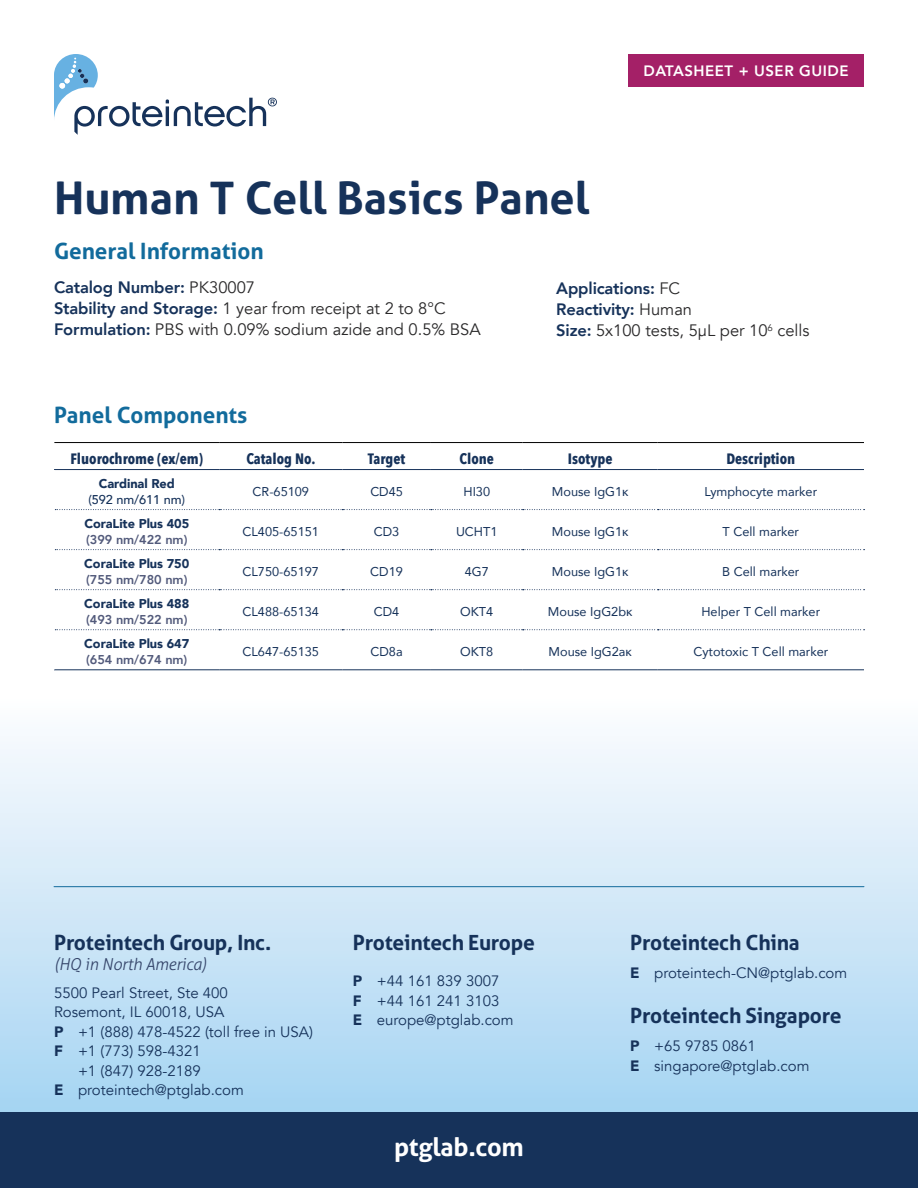
<style>
.page{position:relative;width:918px;height:1188px;background:#fff}
.page>*{position:absolute;margin:0;border:0;box-sizing:border-box;transform-origin:0 0}
.t1{font:700 45px "Aller";color:#16325a}
.t2{font:700 25.5px "Aller";letter-spacing:-.01em;color:#fff}
.t3{font:700 22.5px "Aller";color:#126b9c}
.t4{font:700 21px "Aller";letter-spacing:-.01em;color:#16325a}
.t5{font:16.5px/21px "Avenir";color:#292829}
.t6{font:italic 300 16.5px "Aller";letter-spacing:-.01em;color:#35456a}
.t7{font:15px/19.5px "Avenir";color:#16325a}
.t8{font:700 15px "Avenir Next Condensed";color:#16325a}
.t9{font:800 15px "Avenir";letter-spacing:.035em;color:#fff}
.t10{font:12.75px "Avenir";color:#16325a}
.t11{font:900 12.75px "Avenir";letter-spacing:-.005em;color:#16325a}
.t12{font:800 12.75px "Avenir";letter-spacing:-.005em;color:#525a7b}
.t13{font:500 12.75px "Avenir";letter-spacing:-.005em;color:#16325a}
.s1{font-weight:800;color:#16325a}
.s2{font-family:"Myriad Pro"}
.s3{font-weight:900}
</style>
<div class="page">
<div style="left:0;top:696px;width:918px;height:438px;background:linear-gradient(to bottom,#fff,#9ecfee)"></div>
<div style="left:0;top:1113px;width:918px;height:75px;background:#16325a"></div>
<svg style="left:54px;top:54px;width:223px;height:81px"></svg>
<div style="left:628px;top:54px;width:236px;height:32px;background:#a42067"></div>
<hr style="left:54px;top:886px;width:810px;height:1px;background:#126b9c">
<hr style="left:54px;top:442px;width:165px;height:1px;background:#000">
<hr style="left:219px;top:442px;width:123px;height:1px;background:#000">
<hr style="left:342px;top:442px;width:89px;height:1px;background:#000">
<hr style="left:431px;top:442px;width:92px;height:1px;background:#000">
<hr style="left:523px;top:442px;width:135px;height:1px;background:#000">
<hr style="left:658px;top:442px;width:206px;height:1px;background:#000">
<hr style="left:54px;top:469px;width:165px;height:1px;background:#16315a">
<hr style="left:219px;top:469px;width:123px;height:1px;background:#16315a">
<hr style="left:342px;top:469px;width:89px;height:1px;background:#16315a">
<hr style="left:431px;top:469px;width:92px;height:1px;background:#16315a">
<hr style="left:523px;top:469px;width:135px;height:1px;background:#16315a">
<hr style="left:658px;top:469px;width:206px;height:1px;background:#16315a">
<hr style="left:54px;top:669px;width:165px;height:1px;background:#16325a">
<hr style="left:219px;top:669px;width:123px;height:1px;background:#16325a">
<hr style="left:342px;top:669px;width:89px;height:1px;background:#16325a">
<hr style="left:431px;top:669px;width:92px;height:1px;background:#16325a">
<hr style="left:523px;top:669px;width:135px;height:1px;background:#16325a">
<hr style="left:658px;top:669px;width:206px;height:1px;background:#16325a">
<svg style="left:55px;top:509px;width:810px;height:1px"></svg>
<svg style="left:55px;top:549px;width:810px;height:1px"></svg>
<svg style="left:55px;top:589px;width:810px;height:1px"></svg>
<svg style="left:55px;top:629px;width:810px;height:1px"></svg>
<h1 class="t1" style="left:54px;top:169px;width:537px">Human T Cell Basics Panel</h1>
<p class="t9" style="left:643px;top:59px;width:207px">DATASHEET + USER GUIDE</p>
<h3 class="t3" style="left:54px;top:236px;width:211px">General Information</h3>
<p class="t5" style="left:54px;top:277px;width:428px"><span class="s1">Catalog Number:</span> PK30007<br><span class="s1">Stability and Storage:</span> 1 year from receipt at 2 to 8°C<br><span class="s1">Formulation:</span> PBS with 0.09% sodium azide and 0.5% BSA</p>
<p class="t5" style="left:556px;top:278px;width:255px"><span class="s1">Applications:</span> FC<br><span class="s1">Reactivity:</span> Human<br><span class="s1">Size:</span> 5x100 tests, 5μL per 10<sup>6</sup> cells</p>
<h3 class="t3" style="left:54px;top:400px;width:195px">Panel Components</h3>
<p class="t8" style="left:70px;top:449px;width:134px">Fluorochrome (ex/em)</p>
<p class="t8" style="left:247px;top:449px;width:70px">Catalog No.</p>
<p class="t8" style="left:368px;top:449px;width:39px">Target</p>
<p class="t8" style="left:460px;top:449px;width:36px">Clone</p>
<p class="t8" style="left:568px;top:449px;width:46px">Isotype</p>
<p class="t8" style="left:726px;top:449px;width:70px">Description</p>
<p class="t11" style="left:99px;top:473px;width:78px">Cardinal Red</p>
<p class="t13" style="left:88px;top:488px;width:98px">(592 nm/611 nm)</p>
<p class="t10" style="left:253px;top:481px;width:58px">CR-65109</p>
<p class="t10" style="left:370px;top:481px;width:34px">CD45</p>
<p class="t10" style="left:463px;top:481px;width:28px">HI30</p>
<p class="t10" style="left:552px;top:481px;width:78px">Mouse IgG1<span class="s2">κ</span></p>
<p class="t10" style="left:705px;top:481px;width:114px">Lymphocyte marker</p>
<p class="t11" style="left:84px;top:513px;width:106px">CoraLite Plus 405</p>
<p class="t12" style="left:86px;top:529px;width:103px">(399 nm/422 nm)</p>
<p class="t11" style="left:84px;top:553px;width:106px">CoraLite Plus 750</p>
<p class="t12" style="left:86px;top:569px;width:103px">(755 nm/780 nm)</p>
<p class="t11" style="left:84px;top:593px;width:106px">CoraLite Plus 488</p>
<p class="t12" style="left:86px;top:609px;width:103px">(493 nm/522 nm)</p>
<p class="t11" style="left:84px;top:633px;width:106px">CoraLite Plus 647</p>
<p class="t12" style="left:86px;top:649px;width:103px">(654 nm/674 nm)</p>
<p class="t10" style="left:243px;top:521px;width:78px">CL405-65151</p>
<p class="t10" style="left:374px;top:521px;width:27px">CD3</p>
<p class="t10" style="left:456px;top:521px;width:43px">UCHT1</p>
<p class="t10" style="left:552px;top:521px;width:78px">Mouse IgG1<span class="s2">κ</span></p>
<p class="t10" style="left:723px;top:521px;width:78px">T Cell marker</p>
<p class="t10" style="left:243px;top:561px;width:78px">CL750-65197</p>
<p class="t10" style="left:370px;top:561px;width:34px">CD19</p>
<p class="t10" style="left:465px;top:561px;width:26px">4G7</p>
<p class="t10" style="left:552px;top:561px;width:78px">Mouse IgG1<span class="s2">κ</span></p>
<p class="t10" style="left:722px;top:561px;width:79px">B Cell marker</p>
<p class="t10" style="left:243px;top:601px;width:78px">CL488-65134</p>
<p class="t10" style="left:374px;top:601px;width:27px">CD4</p>
<p class="t10" style="left:460px;top:601px;width:35px">OKT4</p>
<p class="t10" style="left:548px;top:601px;width:86px">Mouse IgG2b<span class="s2">κ</span></p>
<p class="t10" style="left:701px;top:601px;width:120px">Helper T Cell marker</p>
<p class="t10" style="left:243px;top:641px;width:78px">CL647-65135</p>
<p class="t10" style="left:371px;top:641px;width:34px">CD8a</p>
<p class="t10" style="left:460px;top:641px;width:35px">OKT8</p>
<p class="t10" style="left:549px;top:641px;width:85px">Mouse IgG2a<span class="s2">κ</span></p>
<p class="t10" style="left:693px;top:641px;width:136px">Cytotoxic T Cell marker</p>
<h3 class="t4" style="left:54px;top:929px;width:219px">Proteintech Group, Inc.</h3>
<p class="t6" style="left:54px;top:953px;width:154px">(HQ in North America)</p>
<p class="t7" style="left:54px;top:983px;width:175px">5500 Pearl Street, Ste 400</p>
<p class="t7" style="left:54px;top:1003px;width:172px">Rosemont, IL 60018, USA</p>
<p class="t7" style="left:54px;top:1022px;width:261px"><span class="s3">P</span> +1 (888) 478-4522 (toll free in USA)</p>
<p class="t7" style="left:54px;top:1042px;width:148px"><span class="s3">F</span> +1 (773) 598-4321</p>
<p class="t7" style="left:78px;top:1061px;width:124px">+1 (847) 928-2189</p>
<p class="t7" style="left:54px;top:1081px;width:191px"><span class="s3">E</span> proteintech@ptglab.com</p>
<h3 class="t4" style="left:353px;top:929px;width:184px">Proteintech Europe</h3>
<p class="t7" style="left:353px;top:972px;width:162px"><span class="s3">P</span> +44 161 839 3007<br><span class="s3">F</span> +44 161 241 3103<br><span class="s3">E</span> europe@ptglab.com</p>
<h2 class="t2" style="left:394px;top:1131px;width:131px">ptglab.com</h2>
<h3 class="t4" style="left:630px;top:929px;width:171px">Proteintech China</h3>
<p class="t7" style="left:630px;top:963px;width:219px"><span class="s3">E</span> proteintech-CN@ptglab.com</p>
<h3 class="t4" style="left:630px;top:1002px;width:213px">Proteintech Singapore</h3>
<p class="t7" style="left:630px;top:1037px;width:181px"><span class="s3">P</span> +65 9785 0861<br><span class="s3">E</span> singapore@ptglab.com</p>
</div>
